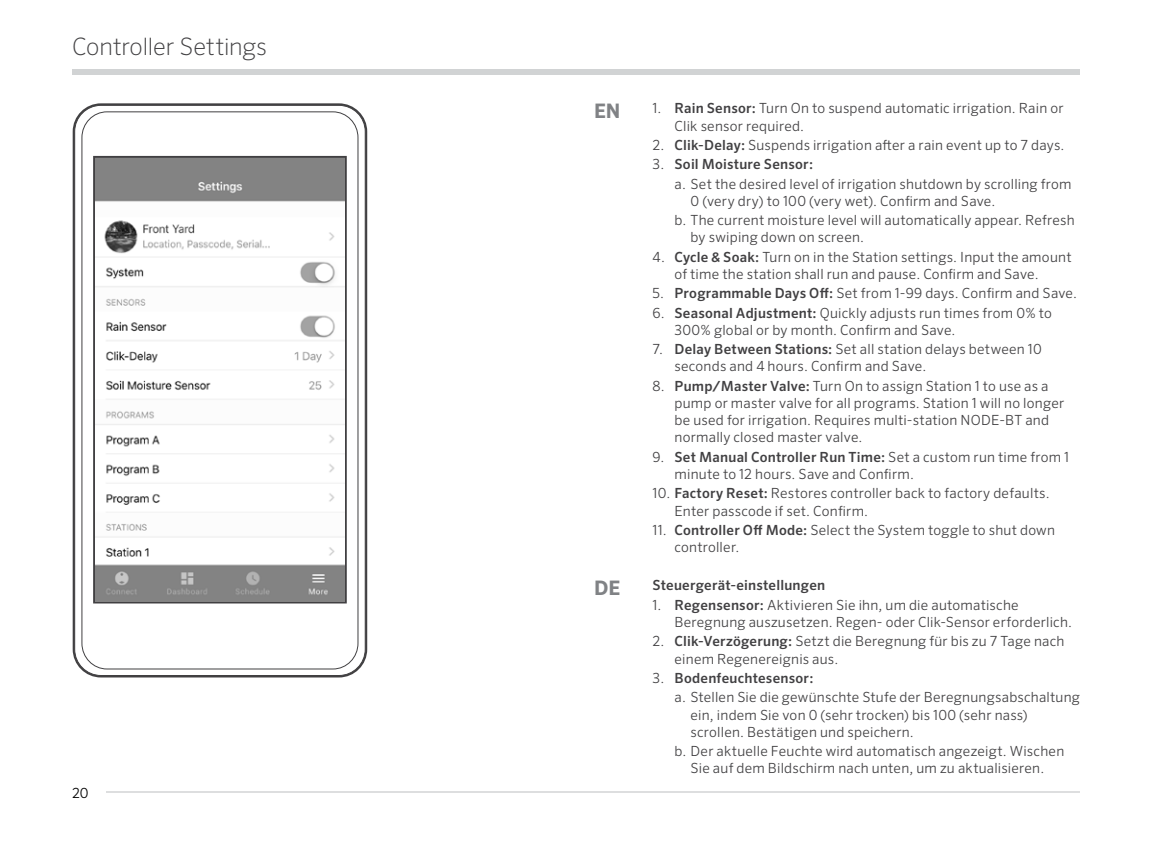
<style>
.page{position:relative;width:1152px;height:864px;background:#fff}
.page>*{position:absolute;margin:0;border:0;box-sizing:border-box;transform-origin:0 0}
.t1{font:200 24px "Sero Pro";letter-spacing:-.01em;color:#414042}
.t2{font:700 20px "Sero Pro";color:#808285}
.t3{font:300 14px/17.2px "Sero Pro";letter-spacing:.015em;color:#414042}
.t4{font:500 14px "Sero Pro";letter-spacing:.015em;color:#414042}
.t5{font:300 14px "Sero Pro";color:#000}
.s1{font-weight:500}
</style>
<div class="page">
<div style="left:72px;top:69px;width:1008px;height:6px;background:#d1d3d4"></div>
<hr style="left:72px;top:792px;width:1008px;height:1px;background:#bcbec0">
<div style="left:72px;top:776px;width:33px;height:33px;background:#fff"></div>
<svg style="left:73px;top:103px;width:294px;height:574px"></svg>
<svg style="left:93px;top:156px;width:254px;height:447px;background:#676667"></svg>
<img style="left:95px;top:158px;width:249px;height:443px">
<h1 class="t1" style="left:72px;top:32px;width:197px">Controller Settings</h1>
<p class="t5" style="left:72px;top:784px;width:18px">20</p>
<h2 class="t2" style="left:594px;top:99px;width:28px">EN</h2>
<h2 class="t2" style="left:594px;top:576px;width:28px">DE</h2>
<p class="t3" style="left:675px;top:100px;width:391px;text-indent:-22px">1. <span class="s1">Rain Sensor:</span> Turn On to suspend automatic irrigation. Rain or<br>Clik sensor required.</p>
<p class="t3" style="left:653px;top:136px;width:413px">2. <span class="s1">Clik-Delay:</span> Suspends irrigation after a rain event up to 7 days.</p>
<p class="t3" style="left:675px;top:154px;width:399px;line-height:19.4px;text-indent:-22px">3. <span class="s1">Soil Moisture Sensor:<br></span>a. Set the desired level of irrigation shutdown by scrolling from</p>
<p class="t3" style="left:675px;top:191px;width:402px;line-height:19.4px;text-indent:16px">0 (very dry) to 100 (very wet). Confirm and Save.<br>b. The current moisture level will automatically appear. Refresh</p>
<p class="t3" style="left:691px;top:229px;width:175px">by swiping down on screen.</p>
<p class="t3" style="left:675px;top:248px;width:399px;text-indent:-22px">4. <span class="s1">Cycle &amp; Soak:</span> Turn on in the Station settings. Input the amount of time the station shall run and pause. Confirm and Save.</p>
<p class="t3" style="left:653px;top:285px;width:426px">5. <span class="s1">Programmable Days Off:</span> Set from 1-99 days. Confirm and Save.</p>
<p class="t3" style="left:675px;top:304px;width:379px;text-indent:-22px">6. <span class="s1">Seasonal Adjustment:</span> Quickly adjusts run times from 0% to<br>300% global or by month. Confirm and Save.</p>
<p class="t3" style="left:675px;top:341px;width:369px;text-indent:-22px">7. <span class="s1">Delay Between Stations:</span> Set all station delays between 10 seconds and 4 hours. Confirm and Save.</p>
<p class="t3" style="left:675px;top:377px;width:391px;text-indent:-22px">8. <span class="s1">Pump/Master Valve:</span> Turn On to assign Station 1 to use as a pump or master valve for all programs. Station 1 will no longer be used for irrigation. Requires multi-station NODE-BT and normally closed master valve.</p>
<p class="t3" style="left:675px;top:448px;width:396px;text-indent:-22px">9. <span class="s1">Set Manual Controller Run Time:</span> Set a custom run time from 1 minute to 12 hours. Save and Confirm.</p>
<p class="t3" style="left:675px;top:485px;width:377px;text-indent:-22px">10. <span class="s1">Factory Reset:</span> Restores controller back to factory defaults.<br>Enter passcode if set. Confirm.</p>
<p class="t3" style="left:675px;top:521px;width:382px;text-indent:-22px">11. <span class="s1">Controller Off Mode:</span> Select the System toggle to shut down controller.</p>
<p class="t4" style="left:653px;top:577px;width:174px">Steuergerät-einstellungen</p>
<p class="t3" style="left:675px;top:596px;width:399px;text-indent:-22px">1. <span class="s1">Regensensor:</span> Aktivieren Sie ihn, um die automatische<br>Beregnung auszusetzen. Regen- oder Clik-Sensor erforderlich.</p>
<p class="t3" style="left:675px;top:633px;width:391px;text-indent:-22px">2. <span class="s1">Clik-Verzögerung:</span> Setzt die Beregnung für bis zu 7 Tage nach einem Regenereignis aus.</p>
<p class="t3" style="left:675px;top:668px;width:407px;line-height:19.4px;text-indent:-22px">3. <span class="s1">Bodenfeuchtesensor:<br></span>a. Stellen Sie die gewünschte Stufe der Beregnungsabschaltung</p>
<p class="t3" style="left:691px;top:706px;width:339px">ein, indem Sie von 0 (sehr trocken) bis 100 (sehr nass) scrollen. Bestätigen und speichern.</p>
<p class="t3" style="left:675px;top:742px;width:391px;text-align:center">b. Der aktuelle Feuchte wird automatisch angezeigt. Wischen<br>Sie auf dem Bildschirm nach unten, um zu aktualisieren.</p>
</div>
